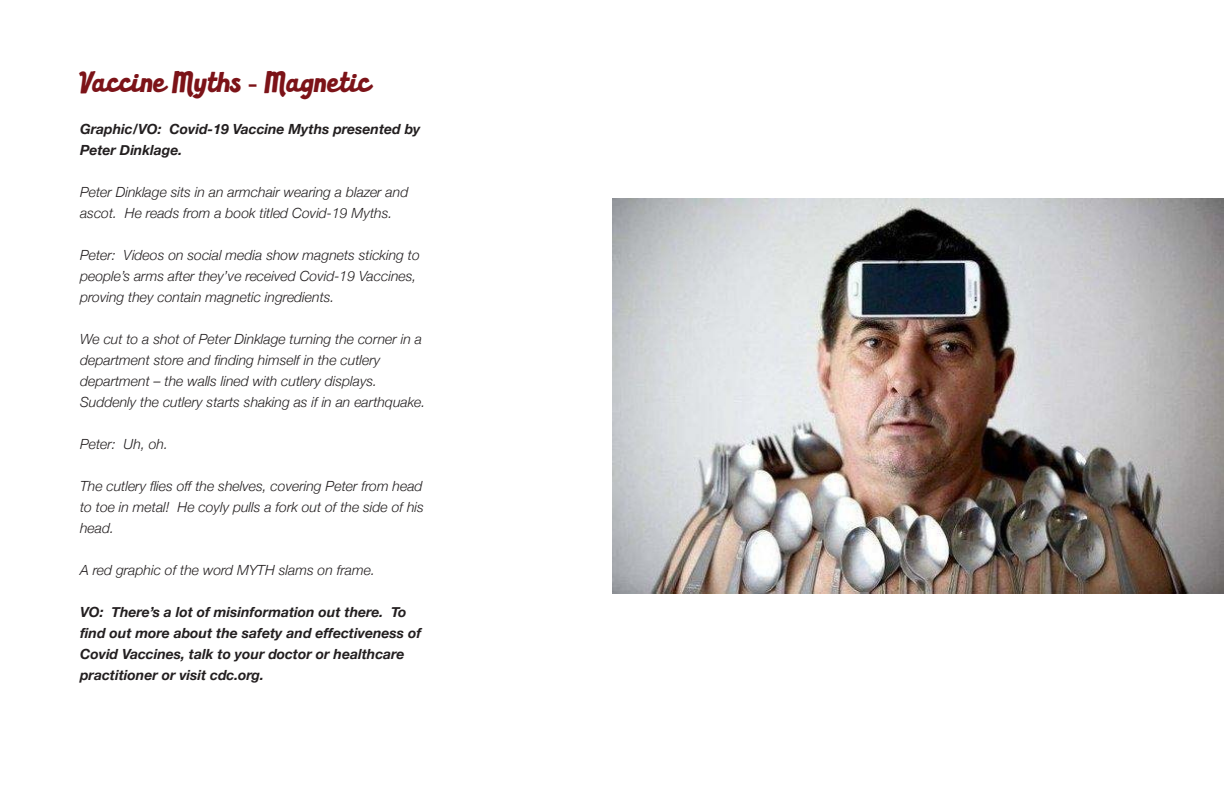
<style>
.page{position:relative;width:1224px;height:792px;background:#fff}
.page>*{position:absolute;margin:0;border:0;box-sizing:border-box;transform-origin:0 0}
.t1{font:32px "Basic Definition";color:#7c1318}
.t2{font:italic 300 14px/21px "Helvetica Neue";color:#231f20}
.t3{font:italic 700 14px/21px "Helvetica Neue";color:#231f20}
.s1{font-family:"Baskerville"}
</style>
<div class="page">
<img style="left:612px;top:199px;width:612px;height:394px">
<h1 class="t1" style="left:80px;top:69px;width:292px">Vaccine Myths <span class="s1">-</span> Magnetic</h1>
<p class="t3" style="left:80px;top:118px;width:342px">Graphic/VO: Covid-19 Vaccine Myths presented by<br>Peter Dinklage.</p>
<p class="t2" style="left:80px;top:180px;width:330px">Peter Dinklage sits in an armchair wearing a blazer and ascot. He reads from a book titled Covid-19 Myths.</p>
<p class="t2" style="left:80px;top:243px;width:341px">Peter: Videos on social media show magnets sticking to people’s arms after they’ve received Covid-19 Vaccines, proving they contain magnetic ingredients.</p>
<p class="t2" style="left:80px;top:327px;width:347px">We cut to a shot of Peter Dinklage turning the corner in a department store and finding himself in the cutlery department – the walls lined with cutlery displays.<br>Suddenly the cutlery starts shaking as if in an earthquake.</p>
<p class="t2" style="left:80px;top:432px;width:89px">Peter: Uh, oh.</p>
<p class="t2" style="left:80px;top:474px;width:345px;text-align:justify">The cutlery flies off the shelves, covering Peter from head to toe in metal! He coyly pulls a fork out of the side of his head.</p>
<p class="t2" style="left:80px;top:558px;width:296px">A red graphic of the word MYTH slams on frame.</p>
<p class="t3" style="left:80px;top:601px;width:343px">VO: There’s a lot of misinformation out there. To find out more about the safety and effectiveness of Covid Vaccines, talk to your doctor or healthcare practitioner or visit cdc.org.</p>
</div>
